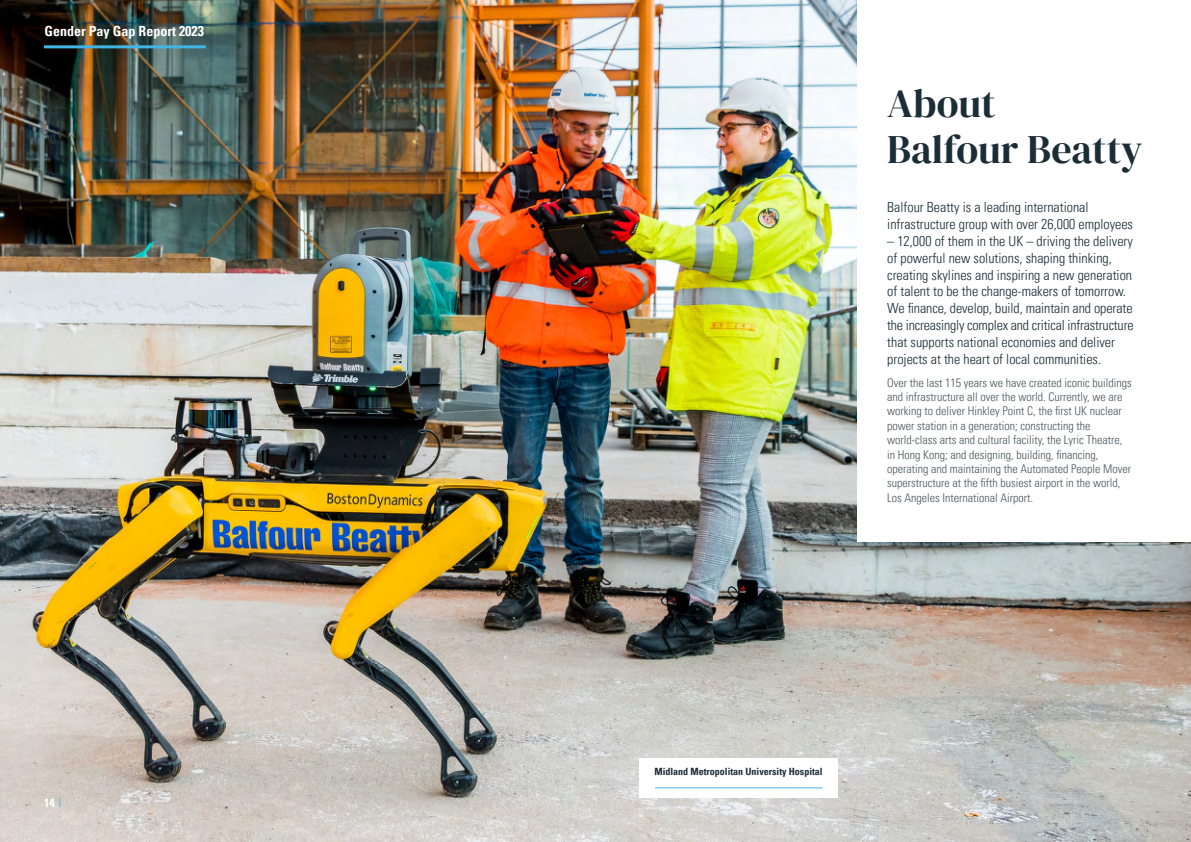
<style>
.page{position:relative;width:1191px;height:842px;background:#fff}
.page>*{position:absolute;margin:0;border:0;box-sizing:border-box;transform-origin:0 0}
.Page_title{font:40px/46px "DM Serif Display";color:#1b2d37}
.Standfirst{font:300 condensed 14px/16.8px "Univers LT Pro";color:#1b2d37}
.t1{font:700 condensed 14px "Univers LT Pro";color:#fff}
.Body_text{font:300 condensed 12px/14.4px "Univers LT Pro";color:#49575f}
.Page_no{font:700 condensed 12px "Univers LT Pro";color:#fff}
.t2{font:700 condensed 10px "Univers LT Pro";color:#1b2d37}
</style>
<div class="page">
<img style="left:0;top:0;width:1191px;height:842px">
<div style="left:857px;top:0;width:334px;height:541px;background:#fff"></div>
<div style="left:639px;top:759px;width:199px;height:39px;background:#fff"></div>
<hr style="left:655px;top:787px;width:167px;height:1px;background:#41b6e6">
<hr style="left:44px;top:45px;width:162px;height:3px;background:#41b6e6">
<p class="t1" style="left:45px;top:23px;width:161px">Gender Pay Gap Report 2023</p>
<p class="Page_no" style="left:44px;top:795px;width:12px">14</p>
<h1 class="Page_title" style="left:887px;top:81px;width:257px">About<br>Balfour Beatty</h1>
<p class="Standfirst" style="left:887px;top:198px;width:247px">Balfour Beatty is a leading international infrastructure group with over 26,000 employees</p>
<p class="Standfirst" style="left:887px;top:232px;width:248px">– 12,000 of them in the UK – driving the delivery of powerful new solutions, shaping thinking, creating skylines and inspiring a new generation of talent to be the change-makers of tomorrow.<br>We finance, develop, build, maintain and operate the increasingly complex and critical infrastructure that supports national economies and deliver projects at the heart of local communities.</p>
<p class="Body_text" style="left:887px;top:374px;width:246px">Over the last 115 years we have created iconic buildings and infrastructure all over the world. Currently, we are working to deliver Hinkley Point C, the first UK nuclear power station in a generation; constructing the world-class arts and cultural facility, the Lyric Theatre, in Hong Kong; and designing, building, financing, operating and maintaining the Automated People Mover superstructure at the fifth busiest airport in the world, Los Angeles International Airport.</p>
<p class="t2" style="left:654px;top:765px;width:170px">Midland Metropolitan University Hospital</p>
</div>
